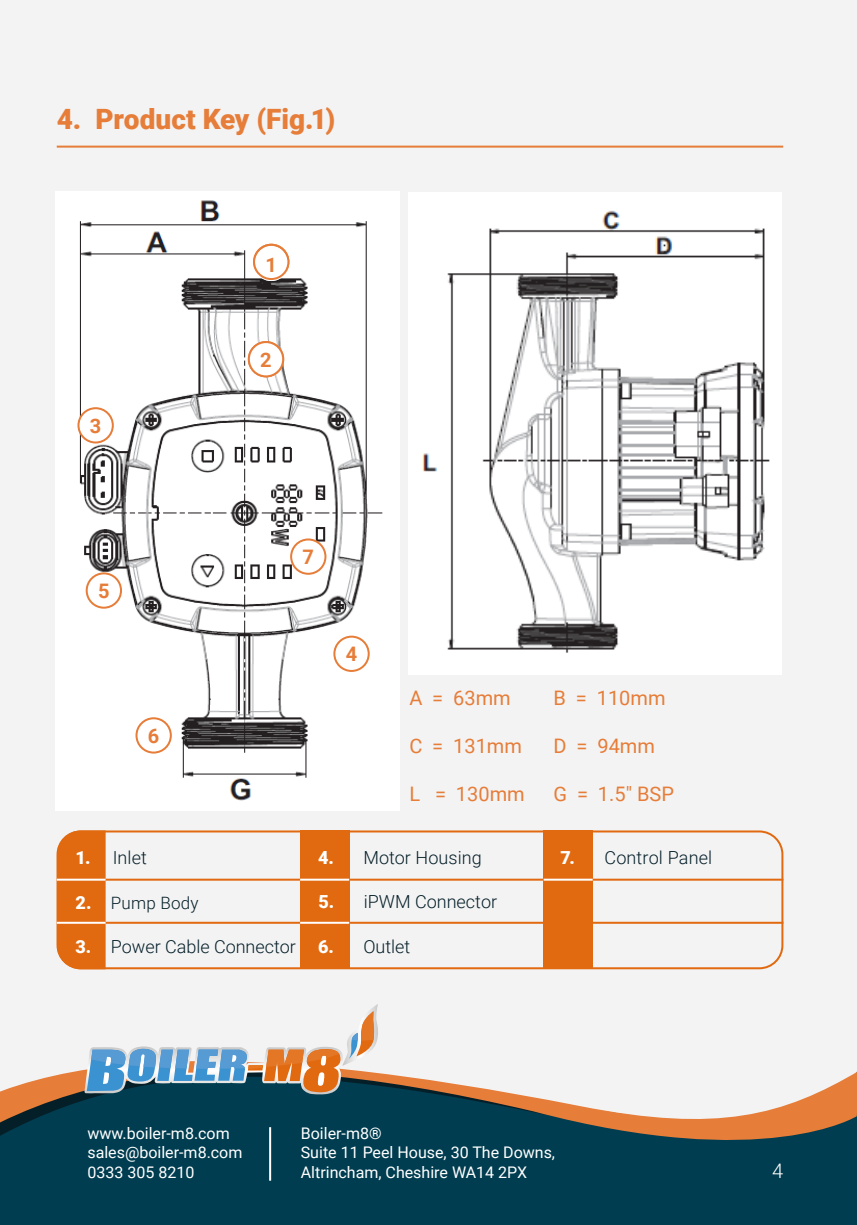
<style>
.page{position:relative;width:857px;height:1225px;background:#fff}
.page>*{position:absolute;margin:0;border:0;box-sizing:border-box;transform-origin:0 0}
.t1{font:900 28px "Roboto";color:#e67d39}
.t2{font:20px "Roboto";color:#e67d39}
.ToC_Body_copy{font:700 20px "Roboto";color:#e67d39}
.t3{font:300 20px "Roboto";color:#fff}
.t4{font:300 18px "Roboto";color:#051f29}
.t5{font:300 17px "Roboto";letter-spacing:.015em;color:#051f29}
.t6{font:16px/19.2px "Roboto";color:#fff}
.s1{font-weight:900;color:#fff}
.s2{font-weight:900;font-size:18px;color:#fff}
</style>
<div class="page">
<div style="left:0;top:0;width:856px;height:1225px;background:#f3f3f3"></div>
<svg style="left:0;top:1070px;width:856px;height:155px;background:#325861"></svg>
<svg style="left:84px;top:1004px;width:295px;height:90px"></svg>
<img style="left:55px;top:192px;width:344px;height:618px">
<hr style="left:269px;top:1127px;width:2px;height:53px;background:#fff">
<hr style="left:57px;top:146px;width:725px;height:2px;background:#e67d39">
<div style="left:57px;top:830px;width:726px;height:139px;border:2px solid #e1690f;border-radius:23px"></div>
<svg style="left:56px;top:830px;width:50px;height:139px;background:#e2721e"></svg>
<div style="left:300px;top:830px;width:49px;height:139px;background:#e1690f"></div>
<div style="left:543px;top:830px;width:49px;height:139px;background:#e1690f"></div>
<hr style="left:56px;top:878px;width:727px;height:2px;background:#e1690f">
<hr style="left:56px;top:921px;width:727px;height:2px;background:#e1690f">
<hr style="left:543px;top:878px;width:49px;height:2px;background:#fff">
<hr style="left:300px;top:878px;width:49px;height:2px;background:#fff">
<hr style="left:56px;top:878px;width:50px;height:2px;background:#fff">
<hr style="left:300px;top:921px;width:49px;height:2px;background:#fff">
<hr style="left:56px;top:921px;width:50px;height:2px;background:#fff">
<div style="left:78px;top:408px;width:35px;height:34px;background:#fff;border-radius:50%"></div>
<div style="left:77px;top:407px;width:37px;height:36px;border:2px solid #e67d39;border-radius:50%"></div>
<div style="left:334px;top:636px;width:34px;height:35px;background:#fff;border-radius:50%"></div>
<div style="left:333px;top:635px;width:36px;height:37px;border:2px solid #e67d39;border-radius:50%"></div>
<div style="left:87px;top:573px;width:34px;height:34px;background:#fff;border-radius:50%"></div>
<div style="left:86px;top:572px;width:36px;height:36px;border:2px solid #e67d39;border-radius:50%"></div>
<div style="left:136px;top:718px;width:35px;height:34px;background:#fff;border-radius:50%"></div>
<div style="left:135px;top:717px;width:37px;height:36px;border:2px solid #e67d39;border-radius:50%"></div>
<div style="left:291px;top:539px;width:34px;height:35px;background:#fff;border-radius:50%"></div>
<div style="left:290px;top:538px;width:36px;height:37px;border:2px solid #e67d39;border-radius:50%"></div>
<div style="left:254px;top:247px;width:34px;height:34px;background:#fff;border-radius:50%"></div>
<div style="left:253px;top:244px;width:36px;height:36px;border:2px solid #e67d39;border-radius:50%"></div>
<div style="left:249px;top:342px;width:34px;height:34px;background:#fff;border-radius:50%"></div>
<div style="left:248px;top:341px;width:36px;height:36px;border:2px solid #e67d39;border-radius:50%"></div>
<img style="left:408px;top:193px;width:372px;height:481px">
<p class="t1" style="left:57px;top:99px;width:280px">4. Product Key (Fig.1)</p>
<p class="ToC_Body_copy" style="left:265px;top:250px;width:13px">1</p>
<p class="ToC_Body_copy" style="left:90px;top:412px;width:13px">3</p>
<p class="ToC_Body_copy" style="left:98px;top:577px;width:13px">5</p>
<p class="ToC_Body_copy" style="left:148px;top:722px;width:13px">6</p>
<p class="ToC_Body_copy" style="left:260px;top:346px;width:13px">2</p>
<p class="ToC_Body_copy" style="left:257px;top:353px;width:13px">2</p>
<p class="ToC_Body_copy" style="left:302px;top:543px;width:13px">7</p>
<p class="ToC_Body_copy" style="left:345px;top:640px;width:13px">4</p>
<p class="t2" style="left:409px;top:683px;width:103px">A = 63mm</p>
<p class="t2" style="left:553px;top:683px;width:114px">B = 110mm</p>
<p class="t2" style="left:409px;top:731px;width:114px">C = 131mm</p>
<p class="t2" style="left:553px;top:731px;width:103px">D = 94mm</p>
<p class="t2" style="left:409px;top:779px;width:117px">L = 130mm</p>
<p class="t2" style="left:553px;top:779px;width:122px">G = 1.5" BSP</p>
<p class="t4" style="left:75px;top:845px;width:73px"><span class="s1">1.</span> Inlet</p>
<p class="t5" style="left:75px;top:890px;width:125px"><span class="s2">2.</span> Pump Body</p>
<p class="t4" style="left:75px;top:934px;width:222px"><span class="s1">3.</span> Power Cable Connector</p>
<p class="t4" style="left:318px;top:845px;width:165px"><span class="s1">4.</span> Motor Housing</p>
<p class="t4" style="left:318px;top:889px;width:180px"><span class="s1">5.</span> iPWM Connector</p>
<p class="t4" style="left:318px;top:934px;width:94px"><span class="s1">6.</span> Outlet</p>
<p class="t4" style="left:560px;top:845px;width:153px"><span class="s1">7.</span> Control Panel</p>
<p class="t6" style="left:87px;top:1123px;width:156px">www.boiler-m8.com sales@boiler-m8.com<br>0333 305 8210</p>
<p class="t6" style="left:300px;top:1123px;width:256px">Boiler-m8®<br>Suite 11 Peel House, 30 The Downs,<br>Altrincham, Cheshire WA14 2PX</p>
<p class="t3" style="left:771px;top:1156px;width:13px">4</p>
</div>
